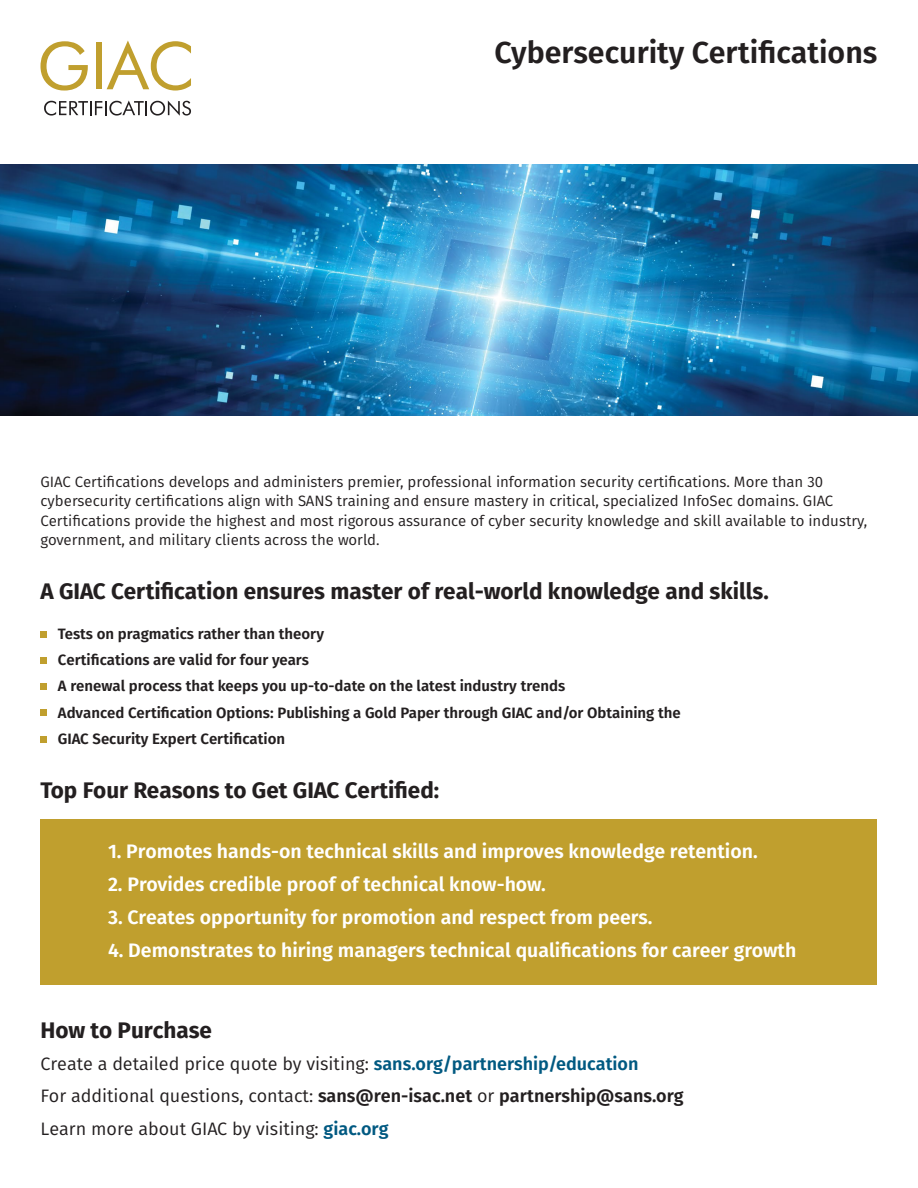
<style>
.page{position:relative;width:918px;height:1188px;background:#fff}
.page>*{position:absolute;margin:0;border:0;box-sizing:border-box;transform-origin:0 0}
.t1{font:600 30.3px "Fira Sans";color:#231f20}
.t2{font:700 22.5px "Fira Sans";color:#231f20}
.t3{font:600 19.5px "Fira Sans";color:#fff}
.t4{font:18px/32.2px "Fira Sans";color:#231f20}
.t5{font:15px/19.5px "Fira Sans";color:#231f20}
.t6{font:600 15px/26.2px "Fira Sans";color:#231f20}
.s1{font-weight:600;color:#005981}
.s2{font-weight:600}
</style>
<div class="page">
<div style="left:40px;top:819px;width:838px;height:166px;background:#c09f2e"></div>
<svg style="left:40px;top:41px;width:48px;height:50px"></svg>
<div style="left:96px;top:42px;width:6px;height:47px;background:#c09f2e"></div>
<svg style="left:107px;top:40px;width:84px;height:51px"></svg>
<svg style="left:44px;top:101px;width:147px;height:15px"></svg>
<img style="left:0;top:164px;width:918px;height:252px">
<div style="left:40px;top:631px;width:7px;height:6px;background:#c09f2e"></div>
<div style="left:40px;top:657px;width:7px;height:7px;background:#c09f2e"></div>
<div style="left:40px;top:683px;width:7px;height:7px;background:#c09f2e"></div>
<div style="left:40px;top:710px;width:7px;height:6px;background:#c09f2e"></div>
<div style="left:40px;top:736px;width:7px;height:6px;background:#c09f2e"></div>
<h1 class="t1" style="left:494px;top:31px;width:385px">Cybersecurity Certifications</h1>
<p class="t5" style="left:40px;top:472px;width:828px">GIAC Certifications develops and administers premier, professional information security certifications. More than 30 cybersecurity certifications align with SANS training and ensure mastery in critical, specialized InfoSec domains. GIAC Certifications provide the highest and most rigorous assurance of cyber security knowledge and skill available to industry, government, and military clients across the world.</p>
<h2 class="t2" style="left:40px;top:575px;width:730px">A GIAC Certification ensures master of real-world knowledge and skills.</h2>
<p class="t6" style="left:58px;top:620px;width:624px">Tests on pragmatics rather than theory<br>Certifications are valid for four years<br>A renewal process that keeps you up-to-date on the latest industry trends<br>Advanced Certification Options: Publishing a Gold Paper through GIAC and/or Obtaining the GIAC Security Expert Certification</p>
<h2 class="t2" style="left:40px;top:774px;width:400px">Top Four Reasons to Get GIAC Certified:</h2>
<h3 class="t3" style="left:108px;top:837px;width:651px">1. Promotes hands-on technical skills and improves knowledge retention.</h3>
<h3 class="t3" style="left:108px;top:870px;width:439px">2. Provides credible proof of technical know-how.</h3>
<h3 class="t3" style="left:108px;top:903px;width:546px">3. Creates opportunity for promotion and respect from peers.</h3>
<h3 class="t3" style="left:108px;top:936px;width:690px">4. Demonstrates to hiring managers technical qualifications for career growth</h3>
<h2 class="t2" style="left:40px;top:1014px;width:173px">How to Purchase</h2>
<p class="t4" style="left:40px;top:1048px;width:645px">Create a detailed price quote by visiting: <span class="s1">sans.org/partnership/education<br></span>For additional questions, contact: <span class="s2">sans@ren-isac.net</span> or <span class="s2">partnership@sans.org<br></span>Learn more about GIAC by visiting: <span class="s1">giac.org</span></p>
</div>
